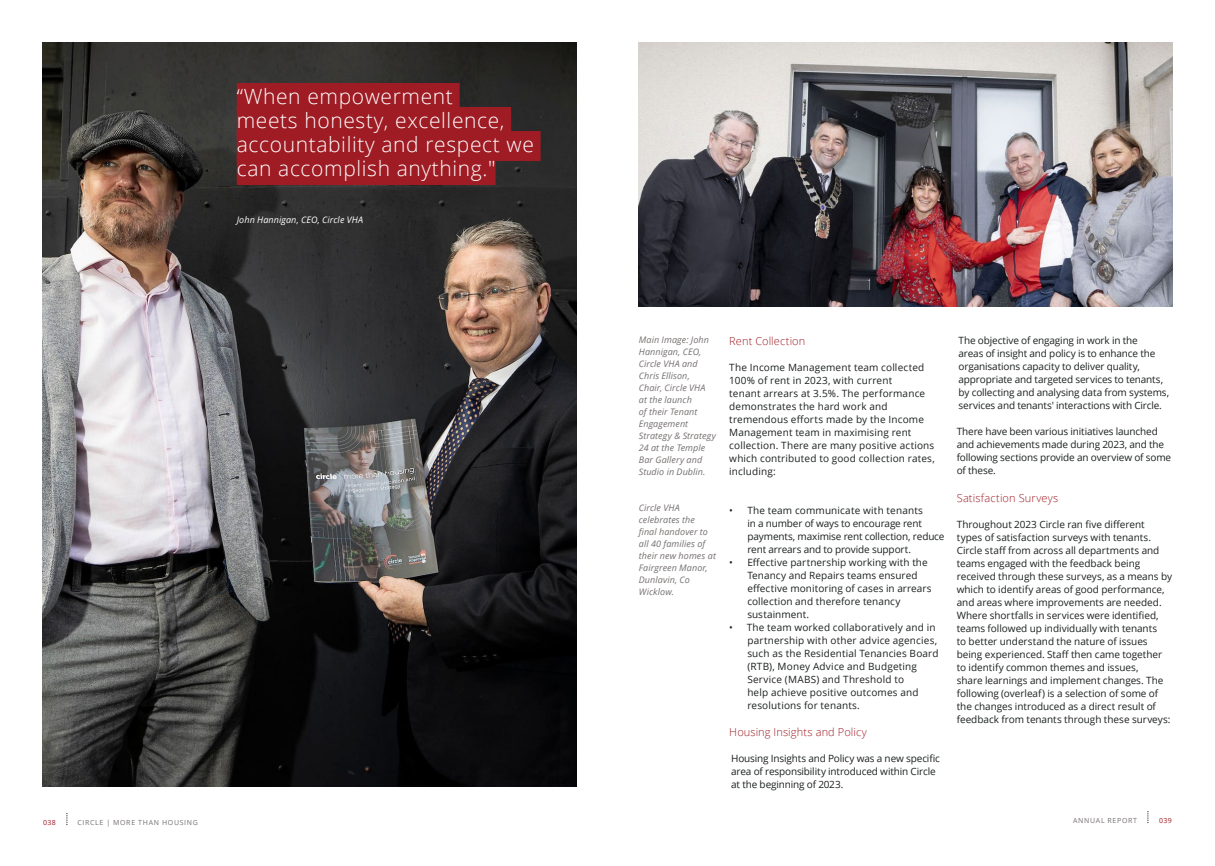
<style>
.page{position:relative;width:1215px;height:866px;background:#fff}
.page>*{position:absolute;margin:0;border:0;box-sizing:border-box;transform-origin:0 0}
.t1{font:300 21px/24px "Open Sans";letter-spacing:.03em;color:#fff}
.t2{font:300 11px "Open Sans";letter-spacing:.01em;color:#9f1c24}
.t3{font:10px/13px "Open Sans";color:#1c2120}
.t4{font:italic 9px/12px "Open Sans";letter-spacing:.01em;color:#75706f}
.t5{font:italic 9px "Open Sans";letter-spacing:.01em;color:#fff}
.t6{font:7px "Open Sans";letter-spacing:.1em;color:#75706f}
.t7{font:7px "Open Sans";letter-spacing:.045em;color:#9f1c24}
</style>
<div class="page">
<img style="left:638px;top:43px;width:534px;height:264px">
<img style="left:43px;top:43px;width:533px;height:744px">
<div style="left:237px;top:83px;width:223px;height:30px;background:#9f1c24"></div>
<div style="left:237px;top:107px;width:274px;height:30px;background:#9f1c24"></div>
<div style="left:237px;top:131px;width:303px;height:30px;background:#9f1c24"></div>
<div style="left:237px;top:155px;width:258px;height:30px;background:#9f1c24"></div>
<h1 class="t1" style="left:237px;top:84px;width:299px">“When empowerment<br>meets honesty, excellence, accountability and respect we can accomplish anything."</h1>
<p class="t5" style="left:237px;top:213px;width:128px">John Hannigan, CEO, Circle VHA</p>
<p class="t4" style="left:639px;top:333px;width:79px">Main Image: John<br>Hannigan, CEO,<br>Circle VHA and<br>Chris Ellison,<br>Chair, Circle VHA at the launch<br>of their Tenant<br>Engagement<br>Strategy &amp; Strategy<br>24 at the Temple<br>Bar Gallery and<br>Studio in Dublin.</p>
<p class="t4" style="left:639px;top:501px;width:79px">Circle VHA celebrates the<br>final handover to all 40 families of their new homes at<br>Fairgreen Manor,<br>Dunlavin, Co<br>Wicklow.</p>
<p class="t2" style="left:729px;top:333px;width:78px">Rent Collection</p>
<p class="t3" style="left:729px;top:360px;width:207px">The Income Management team collected 100% of rent in 2023, with current<br>tenant arrears at 3.5%. The performance demonstrates the hard work and tremendous efforts made by the Income Management team in maximising rent collection. There are many positive actions which contributed to good collection rates, including:</p>
<p class="t3" style="left:747px;top:503px;width:199px;text-indent:-18px">• The team communicate with tenants<br>in a number of ways to encourage rent payments, maximise rent collection, reduce rent arrears and to provide support.</p>
<p class="t3" style="left:747px;top:555px;width:186px;text-indent:-18px">• Effective partnership working with the Tenancy and Repairs teams ensured effective monitoring of cases in arrears collection and therefore tenancy sustainment.</p>
<p class="t3" style="left:747px;top:620px;width:193px;text-indent:-18px">• The team worked collaboratively and in partnership with other advice agencies, such as the Residential Tenancies Board (RTB), Money Advice and Budgeting Service (MABS) and Threshold to<br>help achieve positive outcomes and resolutions for tenants.</p>
<p class="t2" style="left:729px;top:724px;width:139px">Housing Insights and Policy</p>
<p class="t3" style="left:731px;top:751px;width:210px">Housing Insights and Policy was a new specific area of responsibility introduced within Circle at the beginning of 2023.</p>
<p class="t3" style="left:958px;top:333px;width:212px">The objective of engaging in work in the<br>areas of insight and policy is to enhance the organisations capacity to deliver quality, appropriate and targeted services to tenants, by collecting and analysing data from systems, services and tenants' interactions with Circle.</p>
<p class="t3" style="left:956px;top:424px;width:216px">There have been various initiatives launched and achievements made during 2023, and the following sections provide an overview of some of these.</p>
<p class="t2" style="left:956px;top:490px;width:103px">Satisfaction Surveys</p>
<p class="t3" style="left:956px;top:517px;width:217px">Throughout 2023 Circle ran five different types of satisfaction surveys with tenants.<br>Circle staff from across all departments and teams engaged with the feedback being received through these surveys, as a means by which to identify areas of good performance, and areas where improvements are needed.<br>Where shortfalls in services were identified, teams followed up individually with tenants<br>to better understand the nature of issues being experienced. Staff then came together to identify common themes and issues,<br>share learnings and implement changes. The following (overleaf) is a selection of some of the changes introduced as a direct result of feedback from tenants through these surveys:</p>
<p class="t7" style="left:43px;top:818px;width:14px">038</p>
<p class="t7" style="left:1159px;top:816px;width:14px">039</p>
<p class="t6" style="left:77px;top:818px;width:122px">CIRCLE | MORE THAN HOUSING</p>
<p class="t6" style="left:1073px;top:816px;width:66px">ANNUAL REPORT</p>
</div>
